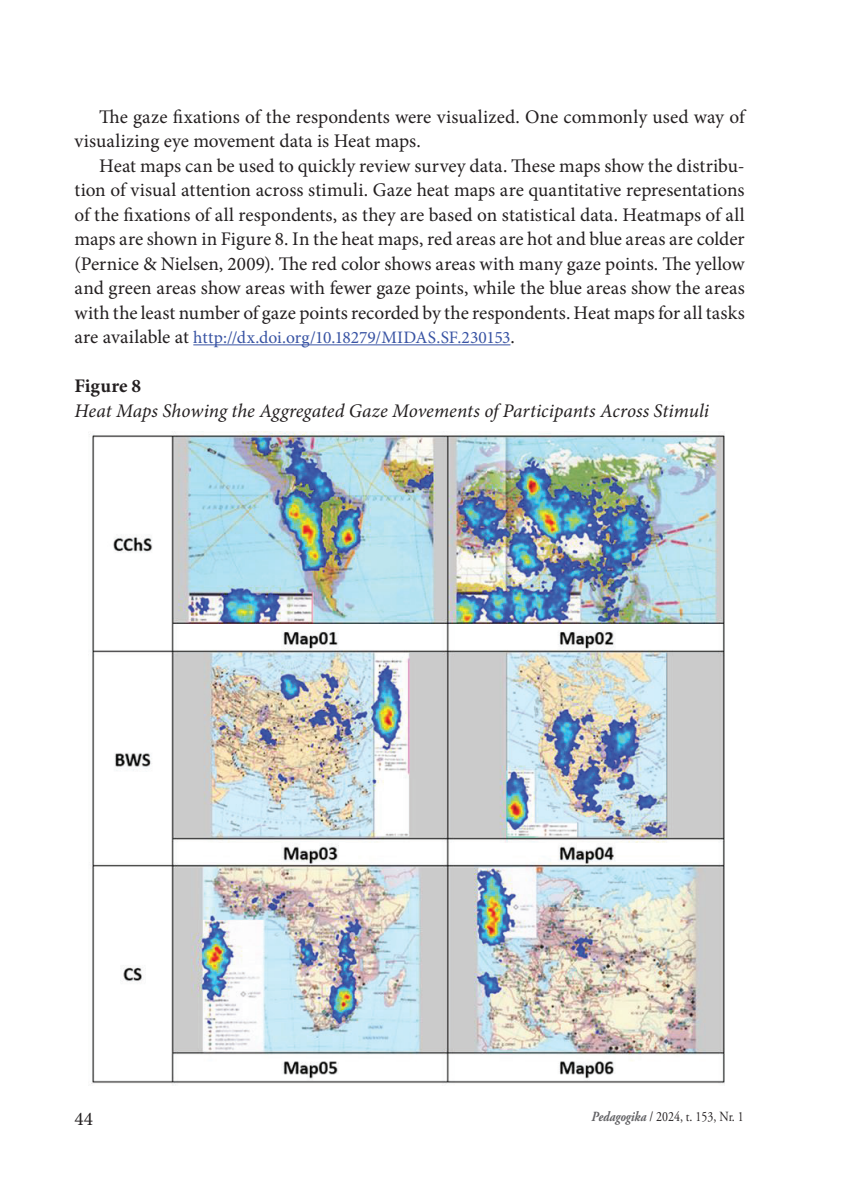
<style>
.page{position:relative;width:844px;height:1191px;background:#fff}
.page>*{position:absolute;margin:0;border:0;box-sizing:border-box;transform-origin:0 0}
.t1{font:19.25px/24.5px "Minion Pro";color:#231f20}
.t2{font:italic 19.25px "Minion Pro";color:#231f20}
.t3{font:700 19.25px "Minion Pro";color:#231f20}
.t4{font:17.5px "Minion Pro";letter-spacing:-.005em;color:#3853a3}
.t5{font:14px "Adobe Garamond Pro";color:#231f20;scale:.85 1}
.s1{font-size:19.25px;color:#231f20}
.s2{font-weight:700;font-style:italic;color:#636366}
</style>
<div class="page">
<hr style="left:193px;top:344px;width:317px;height:1px;background:#3853a3">
<img style="left:88px;top:431px;width:637px;height:653px">
<p class="t1" style="left:74px;top:104px;width:671px;text-indent:25px">The gaze fixations of the respondents were visualized. One commonly used way of visualizing eye movement data is Heat maps.</p>
<p class="t1" style="left:74px;top:153px;width:671px;text-align:justify;text-indent:25px">Heat maps can be used to quickly review survey data. These maps show the distribu&shy;tion of visual attention across stimuli. Gaze heat maps are quantitative representations of the fixations of all respondents, as they are based on statistical data. Heatmaps of all maps are shown in Figure 8. In the heat maps, red areas are hot and blue areas are colder (Pernice &amp; Nielsen, 2009). The red color shows areas with many gaze points. The yellow and green areas show areas with fewer gaze points, while the blue areas show the areas with the least number of gaze points recorded by the respondents. Heat maps for all tasks</p>
<p class="t4" style="left:74px;top:326px;width:442px"><span class="s1">are available at</span> http://dx.doi.org/10.18279/MIDAS.SF.230153<span class="s1">.</span></p>
<p class="t3" style="left:74px;top:372px;width:68px">Figure 8</p>
<p class="t2" style="left:74px;top:397px;width:636px">Heat Maps Showing the Aggregated Gaze Movements of Participants Across Stimuli</p>
<p class="t1" style="left:74px;top:1106px;width:20px">44</p>
<p class="t5" style="left:591px;top:1108px;width:180px"><span class="s2">Pedagogika</span> / 2024, t. 153, Nr. 1</p>
</div>
